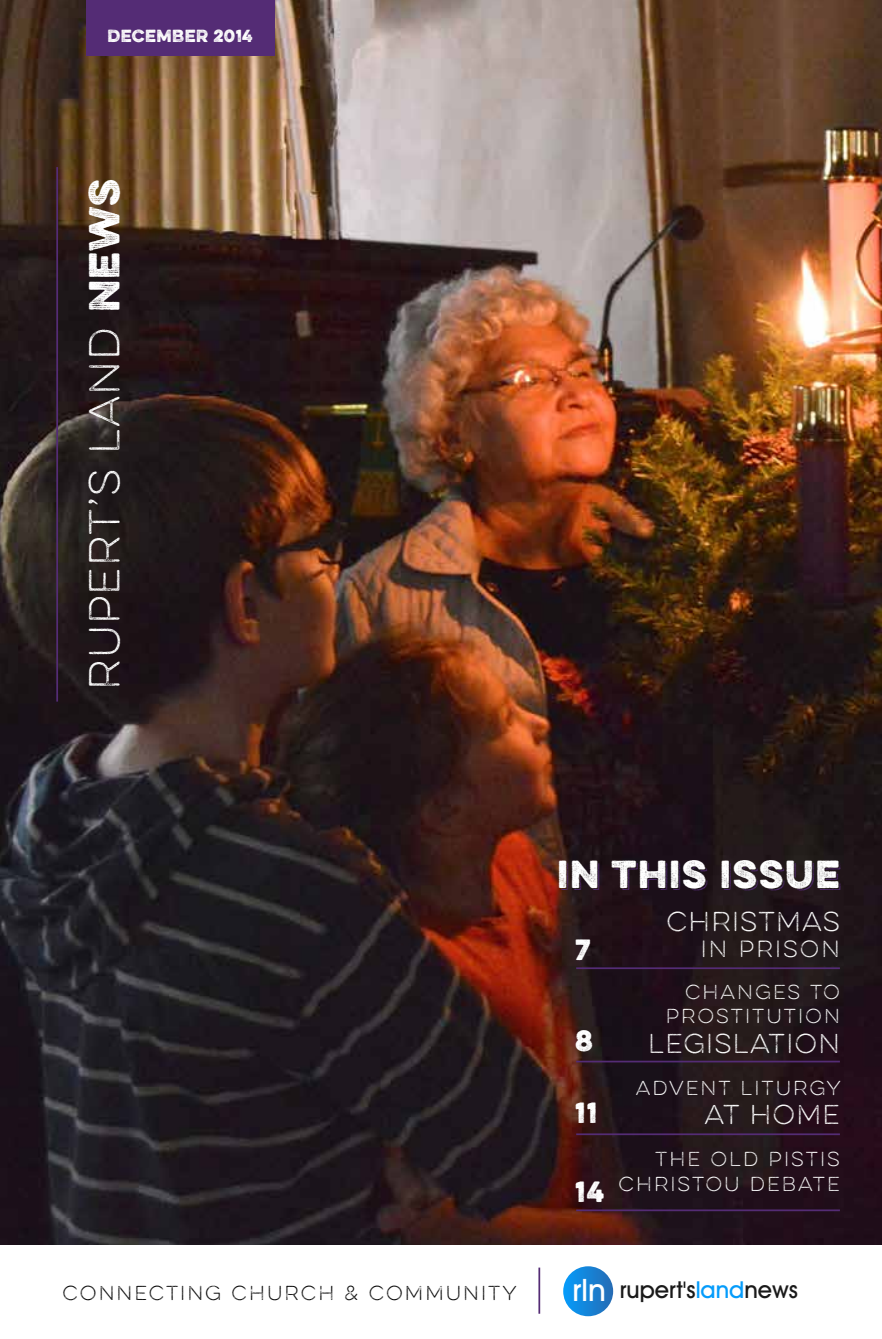
<style>
.page{position:relative;width:882px;height:1339px;background:#fff}
.page>*{position:absolute;margin:0;border:0;box-sizing:border-box;transform-origin:0 0}
.t1{font:100 38.85px "Eveleth";letter-spacing:.025em;color:#fff}
.t2{font:700 35px "Eveleth";letter-spacing:.05em;color:#fff}
.t3{font:700 26.25px "Eveleth";color:#fff}
.t4{font:100 24.5px "Eveleth";letter-spacing:.05em;color:#fff}
.t5{font:500 23.45px "Avant Garde IT Cby BT";color:#1a1a1a}
.t6{font:100 21px "Eveleth";letter-spacing:.1em;color:#fff}
.t7{font:100 18.2px/24.5px "Eveleth";letter-spacing:.11em;color:#fff;text-align:right}
.t8{font:100 18.2px "Eveleth";letter-spacing:.11em;color:#000}
.t9{font:15.75px "Eveleth";letter-spacing:.025em;color:#fff}
.s1{font-weight:400}
.s2{font-size:30.97px;color:#fff}
.s3{color:#059cfb}
</style>
<div class="page">
<img style="left:0;top:0;width:882px;height:1245px">
<div style="left:86px;top:0;width:189px;height:55px;background:#542c75"></div>
<hr style="left:56px;top:167px;width:2px;height:534px;background:#542c75">
<hr style="left:538px;top:1267px;width:2px;height:46px;background:#542c75">
<div style="left:563px;top:1266px;width:50px;height:50px;background:linear-gradient(to right,#0b9efb,#266eb7);border-radius:25px"></div>
<hr style="left:576px;top:1209px;width:264px;height:2px;background:#542c75">
<hr style="left:576px;top:967px;width:264px;height:2px;background:#542c75">
<hr style="left:576px;top:1060px;width:264px;height:2px;background:#542c75">
<hr style="left:576px;top:1133px;width:264px;height:2px;background:#542c75">
<p class="t9" style="left:108px;top:24px;width:147px">DECEMBER 2014</p>
<h1 class="t1" style="left:78px;top:690px;width:513px;rotate:-90deg">RUPERT’S LAND <span class="s1">NEWS</span></h1>
<h2 class="t2" style="left:557px;top:847px;width:284px">IN THIS ISSUE</h2>
<h3 class="t3" style="left:575px;top:930px;width:17px">7</h3>
<h3 class="t3" style="left:575px;top:1021px;width:19px">8</h3>
<h3 class="t3" style="left:575px;top:1093px;width:23px">11</h3>
<h3 class="t3" style="left:575px;top:1171px;width:31px">14</h3>
<h3 class="t4" style="left:666px;top:905px;width:175px">CHRISTMAS</h3>
<p class="t6" style="left:701px;top:934px;width:141px">IN PRISON</p>
<p class="t7" style="left:666px;top:979px;width:176px">CHANGES TO<br>PROSTITUTION</p>
<h3 class="t4" style="left:648px;top:1026px;width:193px">LEGISLATION</h3>
<p class="t7" style="left:636px;top:1075px;width:206px">ADVENT LITURGY</p>
<h3 class="t4" style="left:705px;top:1098px;width:137px">AT HOME</h3>
<p class="t7" style="left:619px;top:1147px;width:223px">THE OLD PISTIS<br>CHRISTOU DEBATE</p>
<p class="t8" style="left:63px;top:1280px;width:456px">CONNECTING CHURCH &amp; COMMUNITY</p>
<p class="t5" style="left:573px;top:1275px;width:227px"><span class="s2">rln</span> rupert's<span class="s3">land</span>news</p>
</div>
